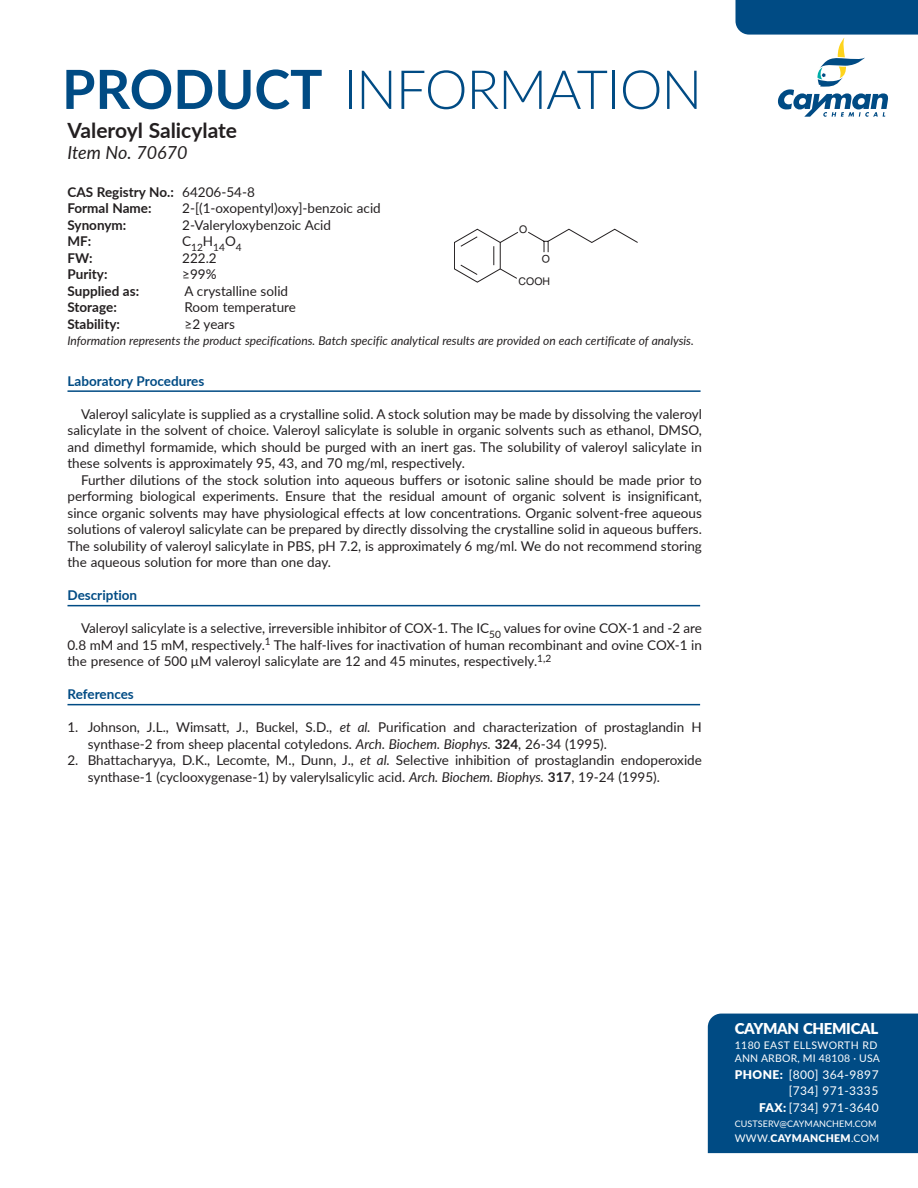
<style>
.page{position:relative;width:918px;height:1188px;background:#fff}
.page>*{position:absolute;margin:0;border:0;box-sizing:border-box;transform-origin:0 0}
.t1{font:300 54px "Lato";letter-spacing:-.02em;color:#004b84}
.ProductName{font:700 21px "Lato";color:#231f20}
.CatalogNo{font:italic 18px "Lato";color:#231f20}
.t2{font:900 15px "Lato";letter-spacing:-.02em;color:#fff}
.References{font:13.5px/16.5px "Lato";color:#231f20;text-align:justify}
.Info{font:13.5px "Lato";color:#231f20}
.Info-2{font:700 13.5px "Lato";color:#231f20}
.ProductName-2{font:700 13.5px "Lato";color:#004b84}
.t3{font:italic 12px "Lato";color:#231f20}
.t4{font:12px/16.5px "Lato";letter-spacing:.035em;color:#fff;text-align:right}
.t5{font:10.5px/13.5px "Lato";letter-spacing:.025em;color:#fff}
.t6{font:900 10.5px "Lato";letter-spacing:.03em;color:#fff}
.t7{font:10.5px "Helvetica LT Std";color:#231f20}
.Info-3{font:10.2px "Lato";color:#231f20}
.t8{font:9px "Lato";letter-spacing:.01em;color:#fff}
.s1{font-weight:700}
.s2{font-weight:400}
.s3{font-style:italic}
.s4{font-weight:900}
</style>
<div class="page">
<div style="left:708px;top:1014px;width:210px;height:139px;background:#004b84"></div>
<hr style="left:68px;top:390px;width:633px;height:2px;background:#004b84">
<hr style="left:68px;top:605px;width:632px;height:1px;background:#004b84">
<hr style="left:68px;top:704px;width:632px;height:1px;background:#004b84">
<svg style="left:454px;top:228px;width:65px;height:55px"></svg>
<svg style="left:736px;top:0;width:182px;height:117px"></svg>
<svg style="left:528px;top:228px;width:110px;height:25px"></svg>
<h1 class="t1" style="left:62px;top:52px;width:642px"><span class="s1">PRODUCT</span> INFORMATION</h1>
<p class="ProductName" style="left:68px;top:115px;width:171px">Valeroyl Salicylate</p>
<p class="CatalogNo" style="left:68px;top:140px;width:122px">Item No. 70670</p>
<p class="Info-2" style="left:68px;top:182px;width:189px">CAS Registry No.: <span class="s2">64206-54-8</span></p>
<p class="Info-2" style="left:68px;top:199px;width:85px">Formal Name:</p>
<p class="Info" style="left:182px;top:199px;width:200px">2-[(1-oxopentyl)oxy]-benzoic acid</p>
<p class="Info-2" style="left:68px;top:215px;width:60px">Synonym:</p>
<p class="Info" style="left:182px;top:215px;width:150px">2-Valeryloxybenzoic Acid</p>
<p class="Info-2" style="left:68px;top:232px;width:25px">MF:</p>
<p class="Info-3" style="left:182px;top:240px;width:61px"><sup>C</sup>12<sup>H</sup>14<sup>O</sup>4</p>
<p class="Info-2" style="left:68px;top:248px;width:27px">FW:</p>
<p class="Info" style="left:182px;top:248px;width:36px">222.2</p>
<p class="Info-2" style="left:68px;top:265px;width:42px">Purity:</p>
<p class="Info" style="left:182px;top:265px;width:36px">≥99%</p>
<p class="Info-2" style="left:68px;top:281px;width:73px">Supplied as:</p>
<p class="Info" style="left:184px;top:281px;width:105px">A crystalline solid</p>
<p class="Info-2" style="left:68px;top:298px;width:51px">Storage:</p>
<p class="Info" style="left:184px;top:298px;width:113px">Room temperature</p>
<p class="Info-2" style="left:68px;top:314px;width:54px">Stability:</p>
<p class="Info" style="left:185px;top:314px;width:52px">≥2 years</p>
<p class="t3" style="left:68px;top:332px;width:628px">Information represents the product specifications. Batch specific analytical results are provided on each certificate of analysis.</p>
<p class="ProductName-2" style="left:68px;top:371px;width:138px">Laboratory Procedures</p>
<p class="References" style="left:68px;top:405px;width:636px;text-indent:14px">Valeroyl salicylate is supplied as a crystalline solid. A stock solution may be made by dissolving the valeroyl salicylate in the solvent of choice. Valeroyl salicylate is soluble in organic solvents such as ethanol, DMSO, and dimethyl formamide, which should be purged with an inert gas. The solubility of valeroyl salicylate in these solvents is approximately 95, 43, and 70 mg/ml, respectively.</p>
<p class="References" style="left:68px;top:471px;width:636px;text-indent:14px">Further dilutions of the stock solution into aqueous buffers or isotonic saline should be made prior to performing biological experiments. Ensure that the residual amount of organic solvent is insignificant, since organic solvents may have physiological effects at low concentrations. Organic solvent-free aqueous solutions of valeroyl salicylate can be prepared by directly dissolving the crystalline solid in aqueous buffers.<br>The solubility of valeroyl salicylate in PBS, pH 7.2, is approximately 6 mg/ml. We do not recommend storing the aqueous solution for more than one day.</p>
<p class="ProductName-2" style="left:68px;top:586px;width:71px">Description</p>
<p class="References" style="left:68px;top:620px;width:636px;text-indent:14px">Valeroyl salicylate is a selective, irreversible inhibitor of COX-1. The IC<sub>50</sub> values for ovine COX-1 and -2 are 0.8 mM and 15 mM, respectively.<sup>1</sup> The half-lives for inactivation of human recombinant and ovine COX-1 in the presence of 500 μM valeroyl salicylate are 12 and 45 minutes, respectively.<sup>1,2</sup></p>
<p class="ProductName-2" style="left:68px;top:685px;width:68px">References</p>
<p class="References" style="left:88px;top:719px;width:616px;text-indent:-20px">1. Johnson, J.L., Wimsatt, J., Buckel, S.D., <span class="s3">et al.</span> Purification and characterization of prostaglandin H synthase-2 from sheep placental cotyledons. <span class="s3">Arch. Biochem. Biophys.</span> <span class="s1">324</span>, 26-34 (1995).</p>
<p class="References" style="left:88px;top:752px;width:616px;text-indent:-20px">2. Bhattacharyya, D.K., Lecomte, M., Dunn, J., <span class="s3">et al.</span> Selective inhibition of prostaglandin endoperoxide synthase-1 (cyclooxygenase-1) by valerylsalicylic acid. <span class="s3">Arch. Biochem. Biophys.</span> <span class="s1">317</span>, 19-24 (1995).</p>
<p class="t7" style="left:519px;top:224px;width:10px">O</p>
<p class="t7" style="left:519px;top:275px;width:33px">COOH</p>
<p class="t2" style="left:735px;top:1017px;width:145px">CAYMAN CHEMICAL</p>
<p class="t5" style="left:735px;top:1038px;width:147px">1180 EAST ELLSWORTH RD<br>ANN ARBOR, MI 48108 · USA</p>
<p class="t4" style="left:735px;top:1066px;width:145px"><span class="s4">PHONE:</span> [800] 364-9897 [734] 971-3335<br><span class="s4">FAX:</span> [734] 971-3640</p>
<p class="t8" style="left:735px;top:1117px;width:143px">CUSTSERV@CAYMANCHEM.COM</p>
<p class="t6" style="left:735px;top:1130px;width:146px"><span class="s2">WWW.</span>CAYMANCHEM<span class="s2">.COM</span></p>
</div>
